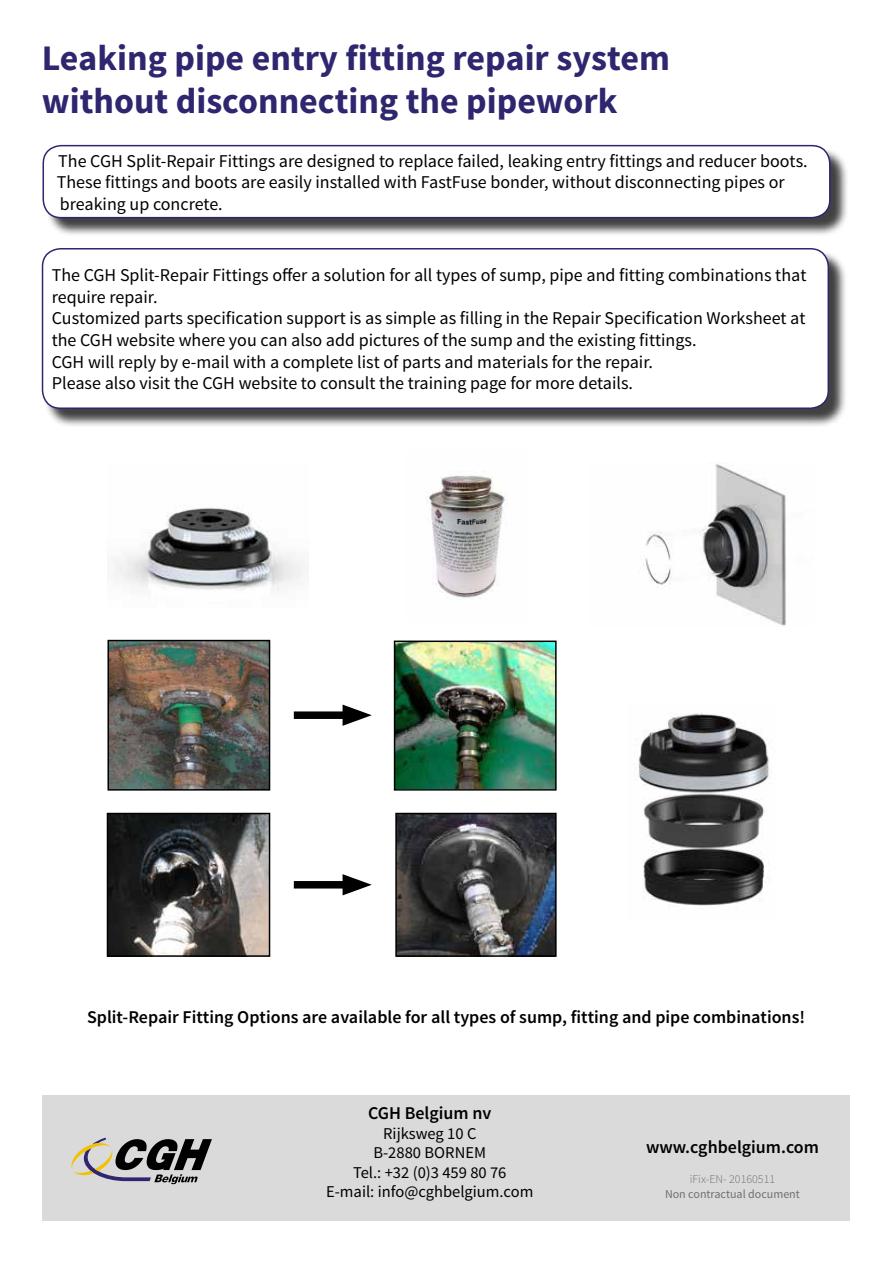
<style>
.page{position:relative;width:893px;height:1263px;background:#fff}
.page>*{position:absolute;margin:0;border:0;box-sizing:border-box;transform-origin:0 0}
.t1{font:700 36px/43.2px "Source Sans Pro";color:#2e266f}
.t2{font:18px/21.6px "Source Sans Pro";color:#000}
.t3{font:600 18px "Source Sans Pro";color:#000}
.t4{font:16.5px/19.5px "Source Sans Pro";color:#000;text-align:center}
.t5{font:12px "Source Sans Pro";color:#706f6f}
.t6{font:300 12px "Source Sans Pro";color:#706f6f}
</style>
<div class="page">
<div style="left:43px;top:1095px;width:807px;height:125px;background:#dadada"></div>
<svg style="left:72px;top:1138px;width:140px;height:46px"></svg>
<div style="left:45px;top:147px;width:804px;height:90px;background:#000;opacity:.75"></div>
<div style="left:43px;top:146px;width:787px;height:72px;background:#fff;border-radius:18px"></div>
<div style="left:43px;top:145px;width:787px;height:73px;border:2px solid #2e266f;border-radius:18px"></div>
<img style="left:638px;top:713px;width:134px;height:194px">
<div style="left:44px;top:250px;width:804px;height:177px;background:#000;opacity:.75"></div>
<div style="left:43px;top:249px;width:785px;height:159px;background:#fff;border-radius:18px"></div>
<div style="left:42px;top:248px;width:787px;height:161px;border:2px solid #2e266f;border-radius:18px"></div>
<img style="left:114px;top:507px;width:190px;height:84px">
<img style="left:427px;top:475px;width:79px;height:124px">
<img style="left:640px;top:464px;width:146px;height:162px">
<img style="left:110px;top:643px;width:157px;height:145px">
<div style="left:107px;top:640px;width:163px;height:151px;border:2px solid #000"></div>
<img style="left:110px;top:816px;width:157px;height:138px">
<div style="left:107px;top:813px;width:163px;height:144px;border:2px solid #000"></div>
<img style="left:397px;top:643px;width:157px;height:145px">
<div style="left:394px;top:640px;width:163px;height:151px;border:2px solid #000"></div>
<img style="left:398px;top:816px;width:156px;height:138px">
<div style="left:395px;top:813px;width:162px;height:144px;border:2px solid #000"></div>
<div style="left:294px;top:711px;width:61px;height:8px;background:#000"></div>
<svg style="left:343px;top:704px;width:29px;height:22px"></svg>
<div style="left:294px;top:881px;width:61px;height:7px;background:#000"></div>
<svg style="left:343px;top:874px;width:29px;height:21px"></svg>
<h1 class="t1" style="left:42px;top:37px;width:630px">Leaking pipe entry fitting repair system without disconnecting the pipework</h1>
<p class="t2" style="left:57px;top:150px;width:752px">The CGH Split-Repair Fittings are designed to replace failed, leaking entry fittings and reducer boots.<br>These fittings and boots are easily installed with FastFuse bonder, without disconnecting pipes or breaking up concrete.</p>
<p class="t2" style="left:52px;top:265px;width:756px">The CGH Split-Repair Fittings offer a solution for all types of sump, pipe and fitting combinations that require repair.<br>Customized parts specification support is as simple as filling in the Repair Specification Worksheet at the CGH website where you can also add pictures of the sump and the existing fittings.<br>CGH will reply by e-mail with a complete list of parts and materials for the repair.<br>Please also visit the CGH website to consult the training page for more details.</p>
<p class="t3" style="left:87px;top:1006px;width:720px">Split-Repair Fitting Options are available for all types of sump, fitting and pipe combinations!</p>
<p class="t3" style="left:368px;top:1102px;width:125px">CGH Belgium nv</p>
<p class="t4" style="left:326px;top:1124px;width:209px">Rijksweg 10 C<br>B-2880 BORNEM<br>Tel.: +32 (0)3 459 80 76<br>E-mail: info@cghbelgium.com</p>
<p class="t3" style="left:646px;top:1135px;width:174px">www.cghbelgium.com</p>
<p class="t6" style="left:690px;top:1172px;width:87px">iFix-EN- 20160511</p>
<p class="t5" style="left:665px;top:1186px;width:136px">Non contractual document</p>
</div>
